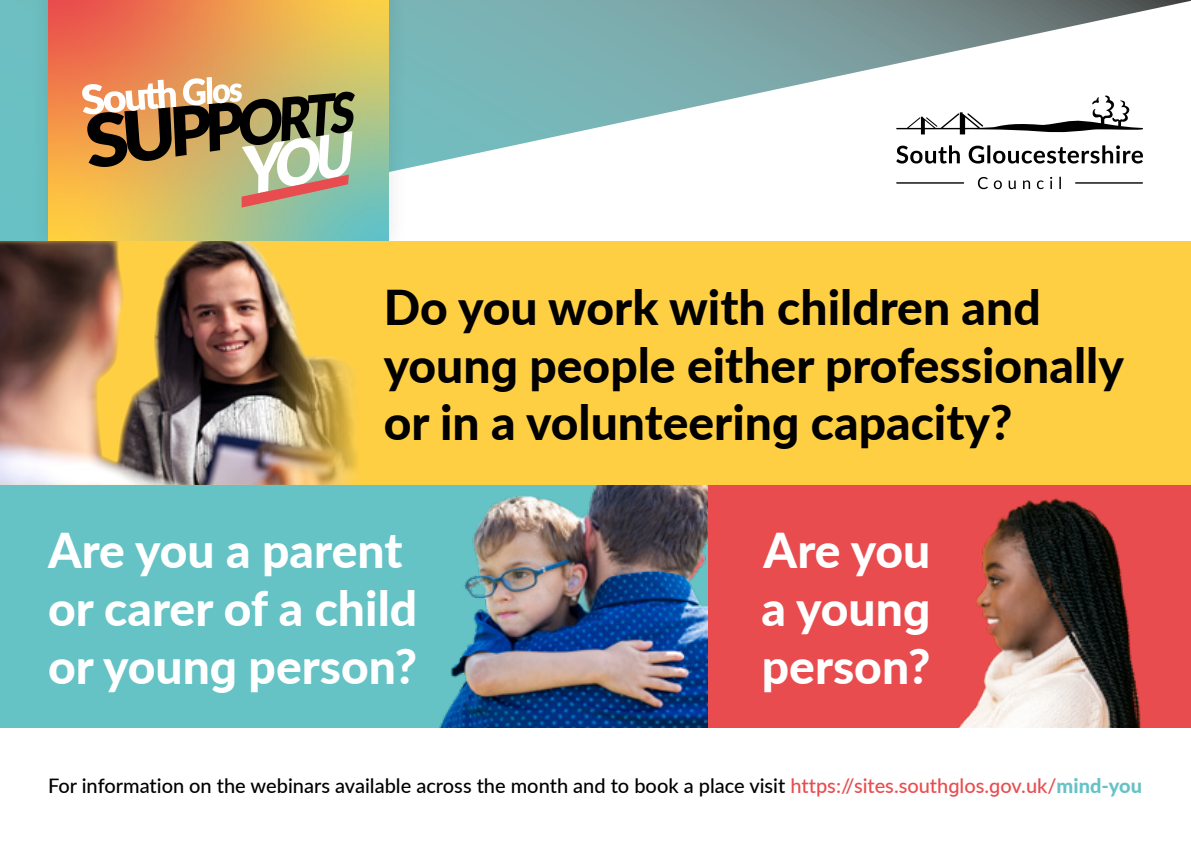
<style>
.page{position:relative;width:1191px;height:842px;background:#fff}
.page>*{position:absolute;margin:0;border:0;box-sizing:border-box;transform-origin:0 0}
.t1{font:800 48px/57.6px "Lato";color:#000}
.t2{font:800 48px/57.6px "Lato";color:#fff;text-align:justify}
.t3{font:500 20px "Lato";color:#000}
.s1{color:#e94c4e}
.s2{font-weight:800;color:#65c2c5}
</style>
<div class="page">
<div style="left:707px;top:485px;width:484px;height:243px;background:#e94c4e"></div>
<img style="left:707px;top:485px;width:434px;height:243px">
<svg style="left:0;top:1px;width:1191px;height:241px"></svg>
<svg style="left:896px;top:145px;width:247px;height:19px"></svg>
<svg style="left:978px;top:177px;width:83px;height:12px"></svg>
<svg style="left:896px;top:182px;width:68px;height:2px"></svg>
<svg style="left:1075px;top:182px;width:68px;height:2px"></svg>
<svg style="left:896px;top:95px;width:247px;height:39px"></svg>
<img style="left:0;top:485px;width:707px;height:243px">
<div style="left:28px;top:0;width:381px;height:262px;background:#000;opacity:.1"></div>
<img style="left:48px;top:0;width:341px;height:242px">
<svg style="left:82px;top:77px;width:273px;height:131px;background:#ab9668"></svg>
<div style="left:360px;top:242px;width:831px;height:243px;background:#ffcf43"></div>
<img style="left:0;top:242px;width:360px;height:243px">
<h1 class="t1" style="left:384px;top:277px;width:741px">Do you work with children and young people either professionally or in a volunteering capacity?</h1>
<h1 class="t2" style="left:48px;top:520px;width:371px;text-align:left">Are you a parent or carer of a child or young person?</h1>
<h1 class="t2" style="left:761px;top:520px;width:170px">Are you a young person?</h1>
<p class="t3" style="left:48px;top:771px;width:1095px">For information on the webinars available across the month and to book a place visit <span class="s1">https://sites.southglos.gov.uk/</span><span class="s2">mind-you</span></p>
</div>
